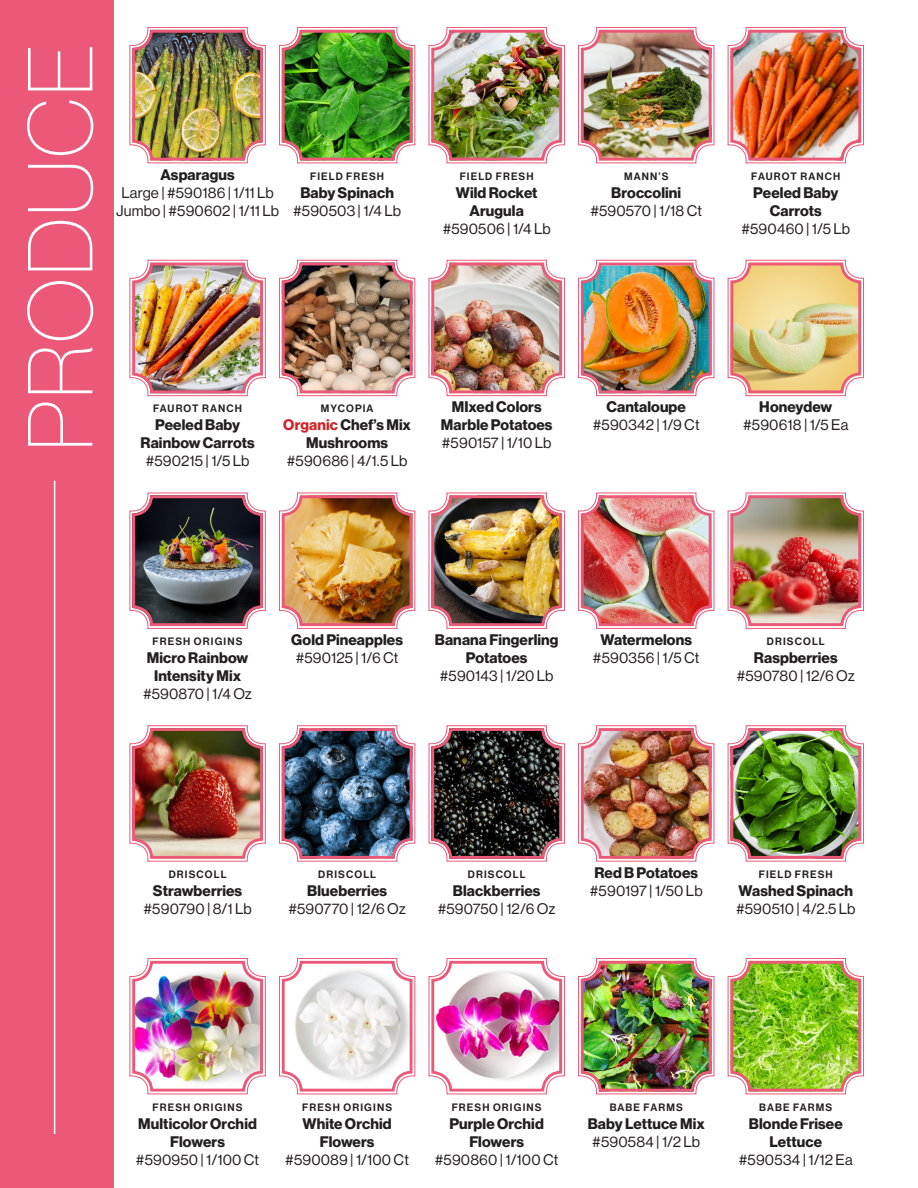
<style>
.page{position:relative;width:918px;height:1188px;background:#fff}
.page>*{position:absolute;margin:0;border:0;box-sizing:border-box;transform-origin:0 0}
.t1{font:90px "N Haas Grotesk DS Pro 25 Th";letter-spacing:.015em;color:#fff}
.t2{font:15px/18px "N Haas Grotesk DS Pro 75 Bd";letter-spacing:.01em;color:#231f20;text-align:center}
.t3{font:15px "N Haas Grotesk DS Pro 55 Rg";letter-spacing:.01em;color:#231f20}
.t4{font:10.5px "N Haas Grotesk DS Pro 65 Md";letter-spacing:.11em;color:#231f20}
.s1{color:#d1232a}
</style>
<div class="page">
<img style="left:578px;top:958px;width:137px;height:137px">
<div style="left:581px;top:961px;width:131px;height:131px;border:3px solid #ec5978;border-radius:18px"></div>
<img style="left:727px;top:958px;width:137px;height:137px">
<div style="left:730px;top:961px;width:131px;height:131px;border:3px solid #ec5978;border-radius:18px"></div>
<img style="left:129px;top:27px;width:137px;height:137px">
<div style="left:132px;top:30px;width:131px;height:131px;border:3px solid #ec5978;border-radius:18px"></div>
<img style="left:279px;top:27px;width:137px;height:137px">
<div style="left:282px;top:30px;width:130px;height:131px;border:3px solid #ec5978;border-radius:18px"></div>
<img style="left:578px;top:27px;width:137px;height:137px">
<div style="left:581px;top:30px;width:131px;height:131px;border:3px solid #ec5978;border-radius:18px"></div>
<img style="left:428px;top:27px;width:137px;height:137px">
<div style="left:431px;top:30px;width:131px;height:131px;border:3px solid #ec5978;border-radius:18px"></div>
<img style="left:727px;top:27px;width:137px;height:137px">
<div style="left:730px;top:30px;width:131px;height:131px;border:3px solid #ec5978;border-radius:18px"></div>
<img style="left:129px;top:259px;width:137px;height:138px">
<div style="left:132px;top:263px;width:131px;height:130px;border:3px solid #ec5978;border-radius:18px"></div>
<img style="left:279px;top:259px;width:137px;height:138px">
<div style="left:282px;top:263px;width:130px;height:130px;border:3px solid #ec5978;border-radius:18px"></div>
<img style="left:578px;top:259px;width:137px;height:138px">
<div style="left:581px;top:263px;width:131px;height:130px;border:3px solid #ec5978;border-radius:18px"></div>
<img style="left:428px;top:259px;width:137px;height:138px">
<div style="left:431px;top:263px;width:131px;height:130px;border:3px solid #ec5978;border-radius:18px"></div>
<img style="left:727px;top:259px;width:137px;height:138px">
<div style="left:730px;top:263px;width:131px;height:130px;border:3px solid #ec5978;border-radius:18px"></div>
<img style="left:129px;top:492px;width:137px;height:137px">
<div style="left:132px;top:495px;width:131px;height:131px;border:3px solid #ec5978;border-radius:18px"></div>
<img style="left:279px;top:492px;width:137px;height:137px">
<div style="left:282px;top:495px;width:130px;height:131px;border:3px solid #ec5978;border-radius:18px"></div>
<img style="left:578px;top:492px;width:137px;height:137px">
<div style="left:581px;top:495px;width:131px;height:131px;border:3px solid #ec5978;border-radius:18px"></div>
<img style="left:428px;top:492px;width:137px;height:137px">
<div style="left:431px;top:495px;width:131px;height:131px;border:3px solid #ec5978;border-radius:18px"></div>
<img style="left:727px;top:492px;width:137px;height:137px">
<div style="left:730px;top:495px;width:131px;height:131px;border:3px solid #ec5978;border-radius:18px"></div>
<img style="left:129px;top:725px;width:137px;height:137px">
<div style="left:132px;top:728px;width:131px;height:131px;border:3px solid #ec5978;border-radius:18px"></div>
<img style="left:578px;top:725px;width:137px;height:137px">
<div style="left:581px;top:728px;width:131px;height:131px;border:3px solid #ec5978;border-radius:18px"></div>
<svg style="left:279px;top:725px;width:137px;height:137px;background:#526277"></svg>
<div style="left:282px;top:728px;width:130px;height:131px;border:3px solid #ec5978;border-radius:18px"></div>
<img style="left:129px;top:958px;width:137px;height:137px">
<div style="left:132px;top:961px;width:131px;height:131px;border:3px solid #ec5978;border-radius:18px"></div>
<img style="left:727px;top:725px;width:137px;height:137px">
<div style="left:730px;top:728px;width:131px;height:131px;border:3px solid #ec5978;border-radius:18px"></div>
<svg style="left:428px;top:725px;width:137px;height:137px;background:#433d3c"></svg>
<div style="left:431px;top:728px;width:131px;height:131px;border:3px solid #ec5978;border-radius:18px"></div>
<svg style="left:279px;top:958px;width:137px;height:137px"></svg>
<div style="left:282px;top:961px;width:130px;height:131px;border:3px solid #ec5978;border-radius:18px"></div>
<img style="left:428px;top:958px;width:137px;height:137px">
<div style="left:431px;top:961px;width:131px;height:131px;border:3px solid #ec5978;border-radius:18px"></div>
<div style="left:0;top:0;width:113px;height:1188px;background:#ec5978"></div>
<hr style="left:54px;top:481px;width:1px;height:653px;background:#fff">
<p class="t1" style="left:10px;top:452px;width:409px;rotate:-90deg">PRODUCE</p>
<p class="t2" style="left:161px;top:165px;width:76px">Asparagus</p>
<p class="t3" style="left:121px;top:184px;width:154px">Large | #590186 | 1/11 Lb</p>
<p class="t3" style="left:116px;top:202px;width:164px">Jumbo | #590602 | 1/11 Lb</p>
<p class="t4" style="left:310px;top:170px;width:75px">FIELD FRESH</p>
<p class="t2" style="left:300px;top:183px;width:95px">Baby Spinach</p>
<p class="t3" style="left:293px;top:202px;width:109px">#590503 | 1/4 Lb</p>
<p class="t4" style="left:153px;top:402px;width:91px">FAUROT RANCH</p>
<p class="t2" style="left:141px;top:416px;width:116px">Peeled Baby<br>Rainbow Carrots</p>
<p class="t3" style="left:146px;top:453px;width:105px">#590215 | 1/5 Lb</p>
<p class="t4" style="left:321px;top:402px;width:54px">MYCOPIA</p>
<p class="t2" style="left:283px;top:416px;width:129px"><span class="s1">Organic</span> Chef’s Mix<br>Mushrooms</p>
<p class="t3" style="left:287px;top:453px;width:122px">#590686 | 4/1.5 Lb</p>
<p class="t4" style="left:460px;top:170px;width:75px">FIELD FRESH</p>
<p class="t2" style="left:456px;top:183px;width:83px">Wild Rocket<br>Arugula</p>
<p class="t3" style="left:443px;top:220px;width:110px">#590506 | 1/4 Lb</p>
<p class="t2" style="left:441px;top:398px;width:113px">MIxed Colors<br>Marble Potatoes</p>
<p class="t3" style="left:442px;top:434px;width:111px">#590157 | 1/10 Lb</p>
<p class="t4" style="left:624px;top:170px;width:46px">MANN’S</p>
<p class="t2" style="left:611px;top:183px;width:71px">Broccolini</p>
<p class="t3" style="left:590px;top:202px;width:113px">#590570 | 1/18 Ct</p>
<p class="t2" style="left:607px;top:398px;width:81px">Cantaloupe</p>
<p class="t3" style="left:593px;top:417px;width:108px">#590342 | 1/9 Ct</p>
<p class="t4" style="left:751px;top:170px;width:91px">FAUROT RANCH</p>
<p class="t2" style="left:753px;top:183px;width:87px">Peeled Baby<br>Carrots</p>
<p class="t3" style="left:742px;top:220px;width:110px">#590460 | 1/5 Lb</p>
<p class="t2" style="left:759px;top:398px;width:75px">Honeydew</p>
<p class="t3" style="left:743px;top:417px;width:107px">#590618 | 1/5 Ea</p>
<p class="t4" style="left:153px;top:635px;width:92px">FRESH ORIGINS</p>
<p class="t2" style="left:147px;top:649px;width:103px">Micro Rainbow<br>Intensity Mix</p>
<p class="t3" style="left:143px;top:685px;width:110px">#590870 | 1/4 Oz</p>
<p class="t2" style="left:291px;top:631px;width:113px">Gold Pineapples</p>
<p class="t3" style="left:296px;top:649px;width:104px">#590125 | 1/6 Ct</p>
<p class="t2" style="left:435px;top:631px;width:125px">Banana Fingerling<br>Potatoes</p>
<p class="t3" style="left:440px;top:667px;width:115px">#590143 | 1/20 Lb</p>
<p class="t2" style="left:600px;top:631px;width:93px">Watermelons</p>
<p class="t3" style="left:593px;top:649px;width:108px">#590356 | 1/5 Ct</p>
<p class="t4" style="left:767px;top:635px;width:59px">DRISCOLL</p>
<p class="t2" style="left:754px;top:649px;width:85px">Raspberries</p>
<p class="t3" style="left:737px;top:667px;width:120px">#590780 | 12/6 Oz</p>
<p class="t4" style="left:169px;top:868px;width:59px">DRISCOLL</p>
<p class="t2" style="left:153px;top:882px;width:91px">Strawberries</p>
<p class="t3" style="left:144px;top:900px;width:110px">#590790 | 8/1 Lb</p>
<p class="t4" style="left:318px;top:868px;width:59px">DRISCOLL</p>
<p class="t2" style="left:307px;top:882px;width:81px">Blueberries</p>
<p class="t3" style="left:288px;top:900px;width:119px">#590770 | 12/6 Oz</p>
<p class="t4" style="left:468px;top:868px;width:59px">DRISCOLL</p>
<p class="t2" style="left:453px;top:882px;width:89px">Blackberries</p>
<p class="t3" style="left:438px;top:900px;width:119px">#590750 | 12/6 Oz</p>
<p class="t2" style="left:594px;top:864px;width:105px">Red B Potatoes</p>
<p class="t3" style="left:590px;top:882px;width:114px">#590197 | 1/50 Lb</p>
<p class="t4" style="left:759px;top:868px;width:75px">FIELD FRESH</p>
<p class="t2" style="left:739px;top:882px;width:116px">Washed Spinach</p>
<p class="t3" style="left:736px;top:900px;width:121px">#590510 | 4/2.5 Lb</p>
<p class="t4" style="left:153px;top:1101px;width:92px">FRESH ORIGINS</p>
<p class="t2" style="left:138px;top:1114px;width:120px">Multicolor Orchid<br>Flowers</p>
<p class="t3" style="left:136px;top:1151px;width:125px">#590950 | 1/100 Ct</p>
<p class="t4" style="left:302px;top:1101px;width:92px">FRESH ORIGINS</p>
<p class="t2" style="left:303px;top:1114px;width:91px">White Orchid<br>Flowers</p>
<p class="t3" style="left:285px;top:1151px;width:125px">#590089 | 1/100 Ct</p>
<p class="t4" style="left:452px;top:1101px;width:92px">FRESH ORIGINS</p>
<p class="t2" style="left:450px;top:1114px;width:96px">Purple Orchid<br>Flowers</p>
<p class="t3" style="left:435px;top:1151px;width:125px">#590860 | 1/100 Ct</p>
<p class="t4" style="left:610px;top:1101px;width:75px">BABE FARMS</p>
<p class="t2" style="left:588px;top:1114px;width:118px">Baby Lettuce Mix</p>
<p class="t3" style="left:592px;top:1133px;width:109px">#590584 | 1/2 Lb</p>
<p class="t4" style="left:759px;top:1101px;width:75px">BABE FARMS</p>
<p class="t2" style="left:749px;top:1114px;width:95px">Blonde Frisee<br>Lettuce</p>
<p class="t3" style="left:739px;top:1151px;width:115px">#590534 | 1/12 Ea</p>
</div>
